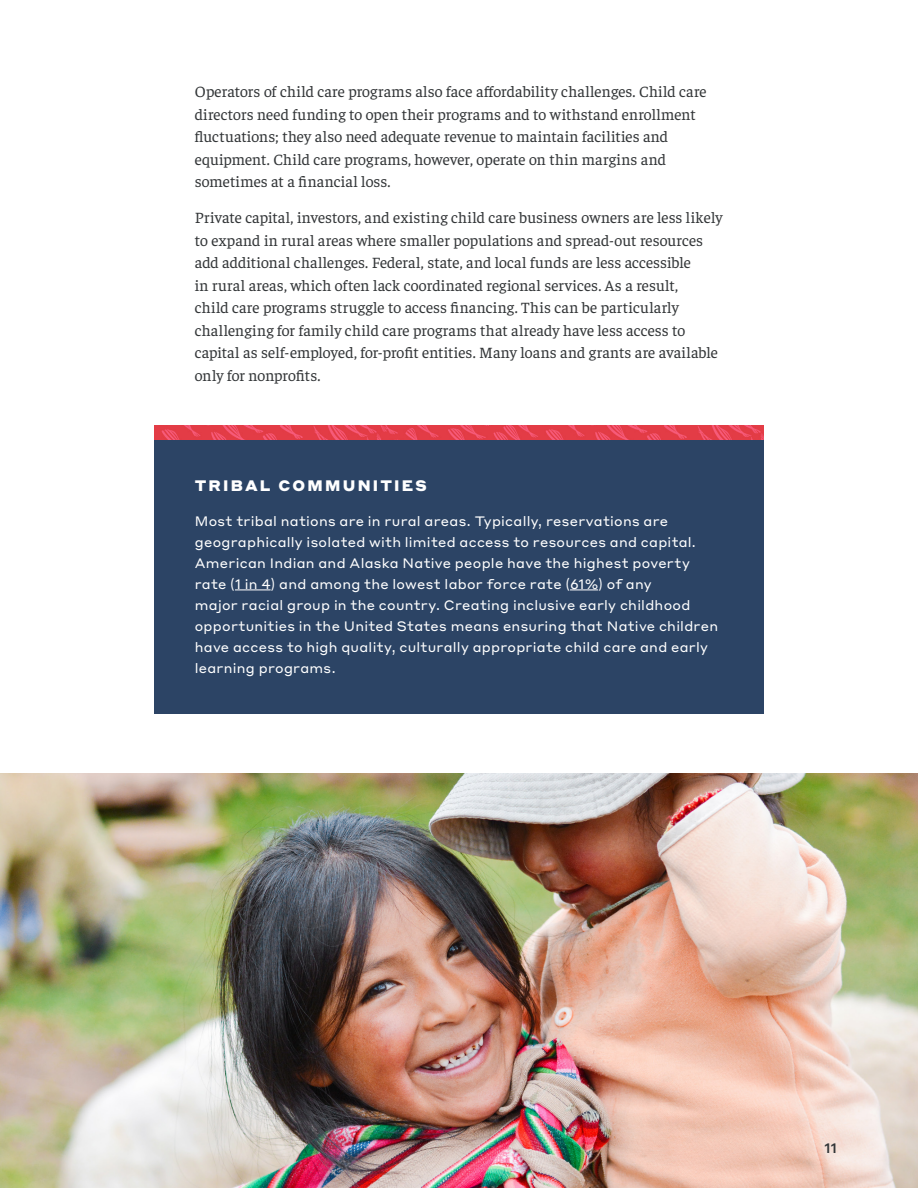
<style>
.page{position:relative;width:918px;height:1188px;background:#fff}
.page>*{position:absolute;margin:0;border:0;box-sizing:border-box;transform-origin:0 0}
.Body_-_Report{font:300 15.75px/22.5px "Faustina";letter-spacing:.005em;color:#323537}
.Callout_-_Title{font:900 15px "Styrene A";letter-spacing:.15em;color:#fff}
.Callout_-_Body{font:13.5px/21px "Styrene A";letter-spacing:.02em;color:#fff}
.t1{font:500 13.5px "Styrene A";color:#323537}
</style>
<div class="page">
<div style="left:154px;top:439px;width:610px;height:93px;background:#2c4465"></div>
<div style="left:154px;top:475px;width:610px;height:238px;background:#2c4465"></div>
<hr style="left:235px;top:589px;width:36px;height:1px;background:#fff">
<svg style="left:570px;top:589px;width:28px;height:1px"></svg>
<img style="left:154px;top:426px;width:610px;height:13px">
<img style="left:0;top:773px;width:918px;height:415px">
<p class="Body_-_Report" style="left:195px;top:80px;width:513px">Operators of child care programs also face affordability challenges. Child care directors need funding to open their programs and to withstand enrollment fluctuations; they also need adequate revenue to maintain facilities and equipment. Child care programs, however, operate on thin margins and sometimes at a financial loss.</p>
<p class="Body_-_Report" style="left:195px;top:206px;width:529px">Private capital, investors, and existing child care business owners are less likely to expand in rural areas where smaller populations and spread-out resources add additional challenges. Federal, state, and local funds are less accessible<br>in rural areas, which often lack coordinated regional services. As a result,<br>child care programs struggle to access financing. This can be particularly challenging for family child care programs that already have less access to capital as self-employed, for-profit entities. Many loans and grants are available only for nonprofits.</p>
<p class="Callout_-_Title" style="left:195px;top:473px;width:234px">TRIBAL COMMUNITIES</p>
<p class="Callout_-_Body" style="left:195px;top:509px;width:525px">Most tribal nations are in rural areas. Typically, reservations are geographically isolated with limited access to resources and capital.<br>American Indian and Alaska Native people have the highest poverty rate (1 in 4) and among the lowest labor force rate (61%) of any<br>major racial group in the country. Creating inclusive early childhood opportunities in the United States means ensuring that Native children have access to high quality, culturally appropriate child care and early learning programs.</p>
<p class="t1" style="left:824px;top:1136px;width:14px">11</p>
</div>
